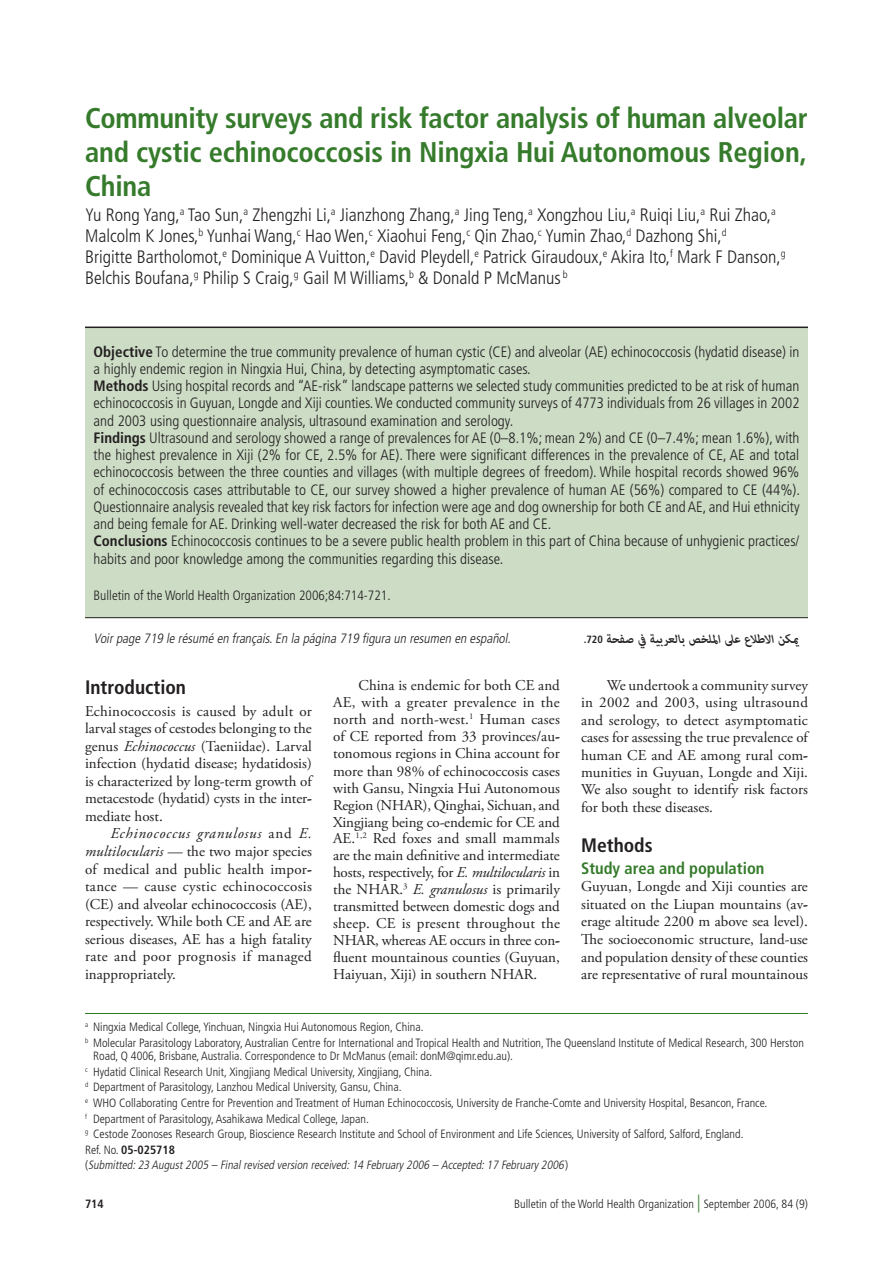
<style>
.page{position:relative;width:893px;height:1263px;background:#fff}
.page>*{position:absolute;margin:0;border:0;box-sizing:border-box;transform-origin:0 0}
.t1{font:700 condensed 28.5px/34px "Frutiger LT Std";letter-spacing:-.005em;color:#357b2b;text-align:justify}
.t2{font:700 condensed 19.5px "Frutiger LT Std";color:#231f20}
.t3{font:300 condensed 18px/21px "Frutiger LT Std";color:#231f20}
.t4{font:italic 700 17.25px "Adobe Arabic";color:#231f20}
.t5{font:700 condensed 16.5px "Frutiger LT Std";color:#357b2b}
.t6{font:15px/17.5px "Adobe Garamond Pro";color:#231f20;text-align:justify}
.t7{font:300 condensed 15px/17.2px "Frutiger LT Std";color:#231f20}
.t8{font:italic 300 condensed 13.5px "Frutiger LT Std";color:#231f20}
.t9{font:300 condensed 13.5px "Frutiger LT Std";color:#231f20}
.t10{font:300 condensed 12px/15.6px "Frutiger LT Std";color:#231f20}
.t11{font:700 condensed 12px "Frutiger LT Std";color:#231f20}
.t12{font:700 condensed 10.5px "Frutiger LT Std";color:#231f20}
.s1{font-weight:700}
.s2{font-style:italic}
.s3{font-size:18px;color:#357b2b}
</style>
<div class="page">
<div style="left:85px;top:327px;width:723px;height:291px;background:#ccdcc5"></div>
<hr style="left:85px;top:327px;width:723px;height:1px;background:#231f20">
<hr style="left:85px;top:617px;width:723px;height:1px;background:#231f20">
<hr style="left:85px;top:1013px;width:723px;height:1px;background:#357b2b">
<h1 class="t1" style="left:85px;top:101px;width:724px">Community surveys and risk factor analysis of human alveolar and cystic echinococcosis in Ningxia Hui Autonomous Region, China</h1>
<p class="t3" style="left:85px;top:204px;width:702px">Yu Rong Yang,<sup>a</sup> Tao Sun,<sup>a</sup> Zhengzhi Li,<sup>a</sup> Jianzhong Zhang,<sup>a</sup> Jing Teng,<sup>a</sup> Xongzhou Liu,<sup>a</sup> Ruiqi Liu,<sup>a</sup> Rui Zhao,<sup>a </sup>Malcolm K Jones,<sup>b</sup> Yunhai Wang,<sup>c</sup> Hao Wen,<sup>c</sup> Xiaohui Feng,<sup>c</sup> Qin Zhao,<sup>c</sup> Yumin Zhao,<sup>d</sup> Dazhong Shi,<sup>d<br></sup>Brigitte Bartholomot,<sup>e</sup> Dominique A Vuitton,<sup>e</sup> David Pleydell,<sup>e</sup> Patrick Giraudoux,<sup>e</sup> Akira Ito,<sup>f</sup> Mark F Danson,<sup>g </sup>Belchis Boufana,<sup>g</sup> Philip S Craig,<sup>g</sup> Gail M Williams,<sup>b</sup> &amp; Donald P McManus <sup>b</sup></p>
<p class="t7" style="left:94px;top:343px;width:708px"><span class="s1">Objective</span> To determine the true community prevalence of human cystic (CE) and alveolar (AE) echinococcosis (hydatid disease) in a highly endemic region in Ningxia Hui, China, by detecting asymptomatic cases.<br><span class="s1">Methods</span> Using hospital records and “AE-risk” landscape patterns we selected study communities predicted to be at risk of human echinococcosis in Guyuan, Longde and Xiji counties. We conducted community surveys of 4773 individuals from 26 villages in 2002 and 2003 using questionnaire analysis, ultrasound examination and serology.<br><span class="s1">Findings</span> Ultrasound and serology showed a range of prevalences for AE (0–8.1%; mean 2%) and CE (0–7.4%; mean 1.6%), with the highest prevalence in Xiji (2% for CE, 2.5% for AE). There were significant differences in the prevalence of CE, AE and total echinococcosis between the three counties and villages (with multiple degrees of freedom). While hospital records showed 96% of echinococcosis cases attributable to CE, our survey showed a higher prevalence of human AE (56%) compared to CE (44%).<br>Questionnaire analysis revealed that key risk factors for infection were age and dog ownership for both CE and AE, and Hui ethnicity and being female for AE. Drinking well-water decreased the risk for both AE and CE.<br><span class="s1">Conclusions</span> Echinococcosis continues to be a severe public health problem in this part of China because of unhygienic practices/ habits and poor knowledge among the communities regarding this disease.</p>
<p class="t9" style="left:94px;top:588px;width:299px">Bulletin of the World Health Organization 2006;84:714-721.</p>
<p class="t8" style="left:94px;top:630px;width:422px">Voirpage 719 le résumé en français.En la página 719 figura un resumen en español.</p>
<h2 class="t2" style="left:85px;top:675px;width:102px">Introduction</h2>
<p class="t6" style="left:85px;top:702px;width:228px">Echinococcosis is caused by adult or larval stages of cestodes belonging to the genus <span class="s2">Echinococcus</span> (Taeniidae). Larval infection (hydatid disease; hydatidosis) is characterized by long-term growth of metacestode (hydatid) cysts in the interm mediate host.</p>
<p class="t6" style="left:85px;top:825px;width:228px;text-indent:26px"><span class="s2">Echinococcus granulosus</span> and <span class="s2">E. multilocularis</span> — the two major species of medical and public health import tance — cause cystic echinococcosis (CE) and alveolar echinococcosis (AE), respectively. While both CE and AE are serious diseases, AE has a high fatality rate and poor prognosis if managed inappropriately.</p>
<p class="t10" style="left:85px;top:1019px;width:720px"><sup>a</sup> Ningxia Medical College, Yinchuan, Ningxia Hui Autonomous Region, China.<br><sup>b</sup> Molecular Parasitology Laboratory, Australian Centre for International and Tropical Health and Nutrition, The Queensland Institute of Medical Research, 300 Herston</p>
<p class="t10" style="left:85px;top:1048px;width:684px;text-indent:8px">Road, Q 4006, Brisbane, Australia. Correspondence to Dr McManus (email: donM@qimr.edu.au).<br><sup>c</sup> Hydatid Clinical Research Unit, Xingjiang Medical University, Xingjiang, China.<br><sup>d</sup> Department of Parasitology, Lanzhou Medical University, Gansu, China.<br><sup>e</sup> WHO Collaborating Centre for Prevention and Treatment of Human Echinococcosis, University de Franche-Comte and University Hospital, Besancon, France. <sup>f</sup> Department of Parasitology, Asahikawa Medical College, Japan.<br><sup>g</sup> Cestode Zoonoses Research Group, Bioscience Research Institute and School of Environment and Life Sciences, University of Salford, Salford, England.<br>Ref. No. <span class="s1">05-025718<br></span>( <span class="s2">Submitted:23 August2005 – Finalrevised version received:14 February2006 – Accepted:17 February2006</span>)</p>
<p class="t4" style="left:606px;top:627px;width:195px">صب ا ل عر ب ي ةي فصفحة م يكنا ا لطا لععى لا م ل ل خ</p>
<p class="t12" style="left:584px;top:633px;width:21px">.720</p>
<p class="t6" style="left:333px;top:677px;width:228px;line-height:17px;text-indent:26px">China is endemic for both CE and AE, with a greater prevalence in the north and north-west.<sup>1</sup> Human cases of CE reported from 33 provinces/aut tonomous regions in China account for more than 98% of echinococcosis cases with Gansu, Ningxia Hui Autonomous Region (NHAR), Qinghai, Sichuan, and Xingjiang being co-endemic for CE and AE.<sup>1,2</sup> Red foxes and small mammals are the main definitive and intermediate hosts, respectively, for <span class="s2">E. multilocularis</span> in the NHAR.<sup>3</sup> <span class="s2">E. granulosus</span> is primarily transmitted between domestic dogs and sheep. CE is present throughout the NHAR, whereas AE occurs in three conf fluent mountainous counties (Guyuan, Haiyuan, Xiji) in southern NHAR.</p>
<p class="t6" style="left:581px;top:677px;width:228px;text-indent:26px">We undertook a community survey in 2002 and 2003, using ultrasound and serology, to detect asymptomatic cases for assessing the true prevalence of human CE and AE among rural comm munities in Guyuan, Longde and Xiji.<br>We also sought to identify risk factors for both these diseases.</p>
<h2 class="t2" style="left:581px;top:833px;width:73px">Methods</h2>
<p class="t5" style="left:581px;top:858px;width:185px">Study area and population</p>
<p class="t6" style="left:581px;top:878px;width:228px">Guyuan, Longde and Xiji counties are situated on the Liupan mountains (ave erage altitude 2200 m above sea level).<br>The socioeconomic structure, land-use and population density of these counties are representative of rural mountainous</p>
<p class="t11" style="left:85px;top:1197px;width:20px">714</p>
<p class="t10" style="left:514px;top:1196px;width:295px">Bulletin of the World Health Organization <span class="s3">|</span> September 2006, 84 (9)</p>
</div>
